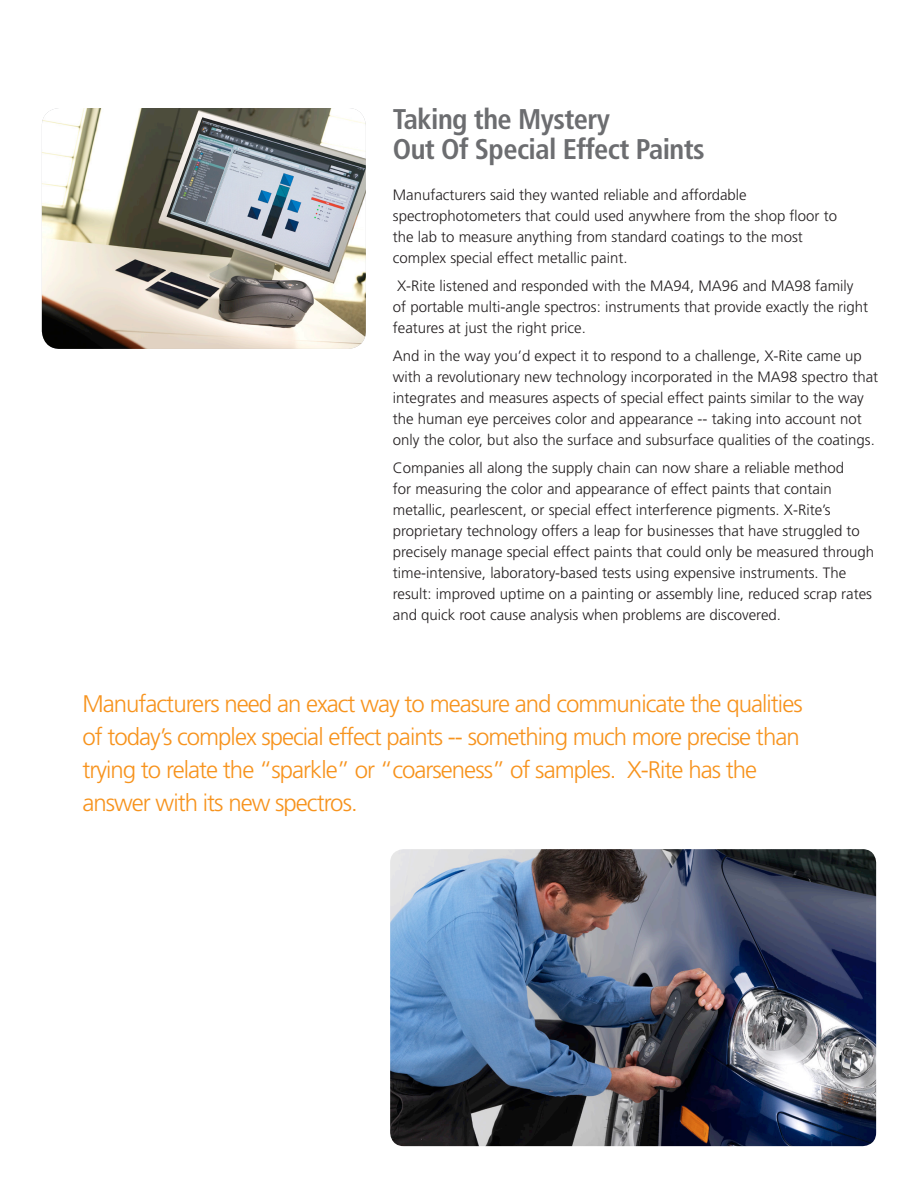
<style>
.page{position:relative;width:918px;height:1188px;background:#fff}
.page>*{position:absolute;margin:0;border:0;box-sizing:border-box;transform-origin:0 0}
.t1{font:700 condensed 28.5px/30px "Frutiger";letter-spacing:-.02em;color:#6c6d70}
.Pull{font:300 24px/33px "Frutiger";letter-spacing:-.04em;color:#f7931d}
.Text{font:300 15px/21px "Frutiger";color:#231f20}
</style>
<div class="page">
<img style="left:390px;top:849px;width:486px;height:297px">
<img style="left:42px;top:108px;width:324px;height:241px">
<p class="t1" style="left:393px;top:105px;width:313px">Taking the Mystery<br>Out Of Special Effect Paints</p>
<p class="Text" style="left:393px;top:185px;width:446px">Manufacturers said they wanted reliable and affordable spectrophotometers that could used anywhere from the shop floor to the lab to measure anything from standard coatings to the most complex special effect metallic paint.</p>
<p class="Text" style="left:393px;top:276px;width:477px">X-Rite listened and responded with the MA94, MA96 and MA98 family<br>of portable multi-angle spectros: instruments that provide exactly the right features at just the right price.</p>
<p class="Text" style="left:393px;top:345px;width:487px">And in the way you’d expect it to respond to a challenge, X-Rite came up with a revolutionary new technology incorporated in the MA98 spectro that integrates and measures aspects of special effect paints similar to the way the human eye perceives color and appearance -- taking into account not only the color, but also the surface and subsurface qualities of the coatings.</p>
<p class="Text" style="left:393px;top:457px;width:483px">Companies all along the supply chain can now share a reliable method<br>for measuring the color and appearance of effect paints that contain metallic, pearlescent, or special effect interference pigments. X-Rite’s proprietary technology offers a leap for businesses that have struggled to precisely manage special effect paints that could only be measured through time-intensive, laboratory-based tests using expensive instruments. The result: improved uptime on a painting or assembly line, reduced scrap rates and quick root cause analysis when problems are discovered.</p>
<p class="Pull" style="left:82px;top:687px;width:722px">Manufacturers need an exact way to measure and communicate the qualities of today’s complex special effect paints -- something much more precise than trying to relate the “sparkle” or “coarseness” of samples. X-Rite has the answer with its new spectros.</p>
</div>
